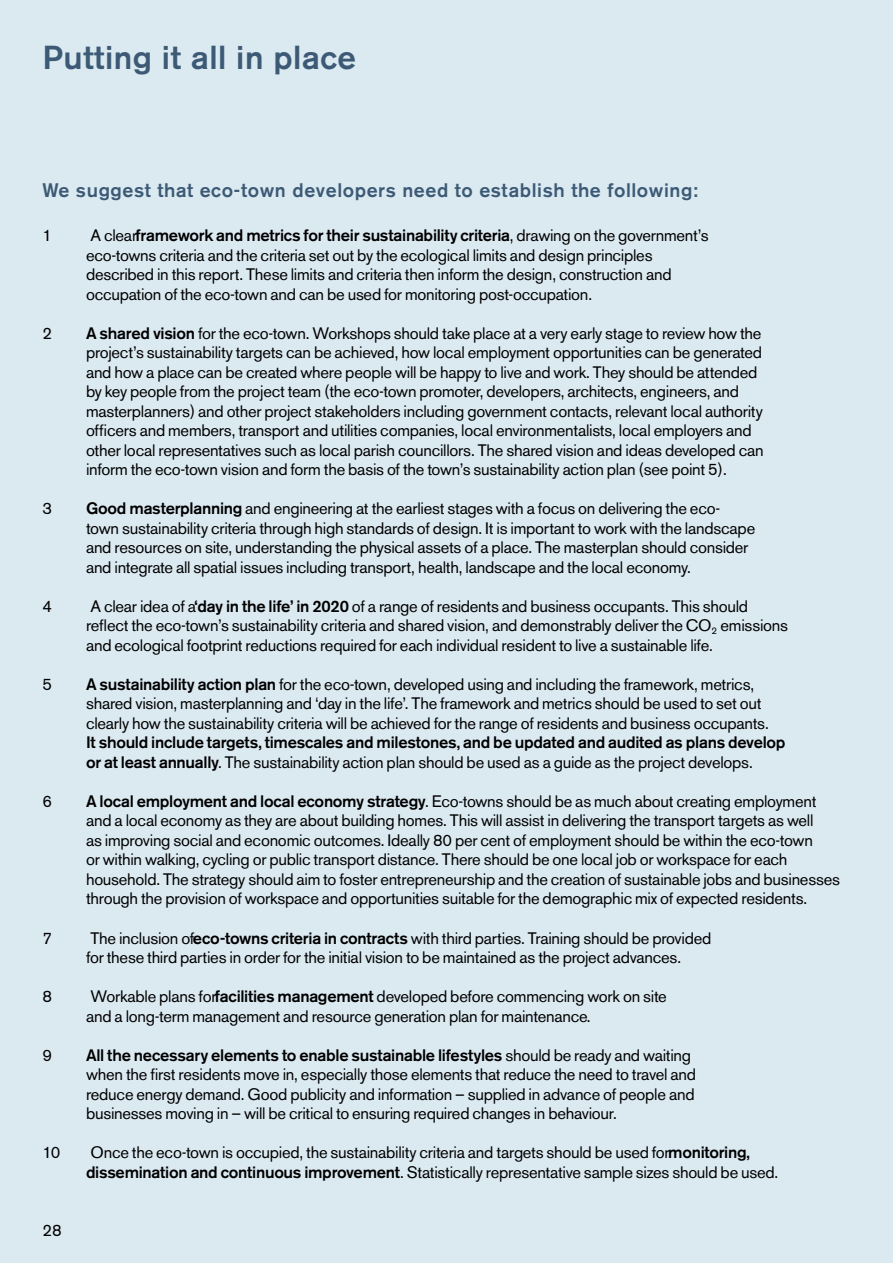
<style>
.page{position:relative;width:893px;height:1263px;background:#dbe9f1}
.page>*{position:absolute;margin:0;border:0;box-sizing:border-box;transform-origin:0 0}
.t1{font:500 33px "Akzidenz Grotesk BE";letter-spacing:.015em;color:#3c5a75}
.t2{font:500 19.5px "Akzidenz Grotesk BE";letter-spacing:.03em;color:#3c5a75}
.t3{font:16.5px/19.5px "Akzidenz Grotesk BE";letter-spacing:-.015em;color:#000}
.s1{font-weight:500}
</style>
<div class="page">
<h1 class="t1" style="left:43px;top:37px;width:315px">Putting it all in place</h1>
<p class="t2" style="left:43px;top:178px;width:657px">We suggest that eco-town developers need to establish the following:</p>
<p class="t3" style="left:43px;top:226px;width:11px">1</p>
<p class="t3" style="left:86px;top:226px;width:624px">A clear <span class="s1">framework and metrics for their sustainability criteria</span>, drawing on the government’s eco-towns criteria and the criteria set out by the ecological limits and design principles described in this report. These limits and criteria then inform the design, construction and occupation of the eco-town and can be used for monitoring post-occupation.</p>
<p class="t3" style="left:43px;top:323px;width:11px">2</p>
<p class="t3" style="left:86px;top:323px;width:679px"><span class="s1">A shared vision</span> for the eco-town. Workshops should take place at a very early stage to review how the project’s sustainability targets can be achieved, how local employment opportunities can be generated and how a place can be created where people will be happy to live and work. They should be attended by key people from the project team (the eco-town promoter, developers, architects, engineers, and masterplanners) and other project stakeholders including government contacts, relevant local authority officers and members, transport and utilities companies, local environmentalists, local employers and other local representatives such as local parish councillors. The shared vision and ideas developed can inform the eco-town vision and form the basis of the town’s sustainability action plan (see point 5).</p>
<p class="t3" style="left:43px;top:499px;width:11px">3</p>
<p class="t3" style="left:86px;top:499px;width:671px"><span class="s1">Good masterplanning</span> and engineering at the earliest stages with a focus on delivering the eco&shy;town sustainability criteria through high standards of design. It is important to work with the landscape and resources on site, understanding the physical assets of a place. The masterplan should consider and integrate all spatial issues including transport, health, landscape and the local economy.</p>
<p class="t3" style="left:43px;top:596px;width:11px">4</p>
<p class="t3" style="left:86px;top:596px;width:704px">A clear idea of a <span class="s1">‘day in the life’ in 2020</span> of a range of residents and business occupants. This should reflect the eco-town’s sustainability criteria and shared vision, and demonstrably deliver the CO<sub>2</sub> emissions and ecological footprint reductions required for each individual resident to live a sustainable life.</p>
<p class="t3" style="left:43px;top:674px;width:11px">5</p>
<p class="t3" style="left:86px;top:674px;width:701px"><span class="s1">A sustainability action plan</span> for the eco-town, developed using and including the framework, metrics, shared vision, masterplanning and ‘day in the life’. The framework and metrics should be used to set out clearly how the sustainability criteria will be achieved for the range of residents and business occupants.<br><span class="s1">It should include targets, timescales and milestones, and be updated and audited as plans develop or at least annually</span>. The sustainability action plan should be used as a guide as the project develops.</p>
<p class="t3" style="left:43px;top:791px;width:11px">6</p>
<p class="t3" style="left:86px;top:791px;width:755px"><span class="s1">A local employment and local economy strategy</span>. Eco-towns should be as much about creating employment and a local economy as they are about building homes. This will assist in delivering the transport targets as well<br>as improving social and economic outcomes. Ideally 80 per cent of employment should be within the eco-town<br>or within walking, cycling or public transport distance. There should be one local job or workspace for each household. The strategy should aim to foster entrepreneurship and the creation of sustainable jobs and businesses through the provision of workspace and opportunities suitable for the demographic mix of expected residents.</p>
<p class="t3" style="left:43px;top:928px;width:11px">7</p>
<p class="t3" style="left:86px;top:928px;width:627px">The inclusion of <span class="s1">eco-towns criteria in contracts</span> with third parties. Training should be provided for these third parties in order for the initial vision to be maintained as the project advances.</p>
<p class="t3" style="left:43px;top:986px;width:11px">8</p>
<p class="t3" style="left:86px;top:986px;width:582px">Workable plans for <span class="s1">facilities management</span> developed before commencing work on site and a long-term management and resource generation plan for maintenance.</p>
<p class="t3" style="left:43px;top:1045px;width:11px">9</p>
<p class="t3" style="left:86px;top:1045px;width:611px"><span class="s1">All the necessary elements to enable sustainable lifestyles</span> should be ready and waiting when the first residents move in, especially those elements that reduce the need to travel and reduce energy demand. Good publicity and information – supplied in advance of people and businesses moving in – will be critical to ensuring required changes in behaviour.</p>
<p class="t3" style="left:43px;top:1142px;width:19px">10</p>
<p class="t3" style="left:86px;top:1142px;width:694px">Once the eco-town is occupied, the sustainability criteria and targets should be used for <span class="s1">monitoring, dissemination and continuous improvement</span>. Statistically representative sample sizes should be used.</p>
<p class="t3" style="left:43px;top:1220px;width:21px">28</p>
</div>
